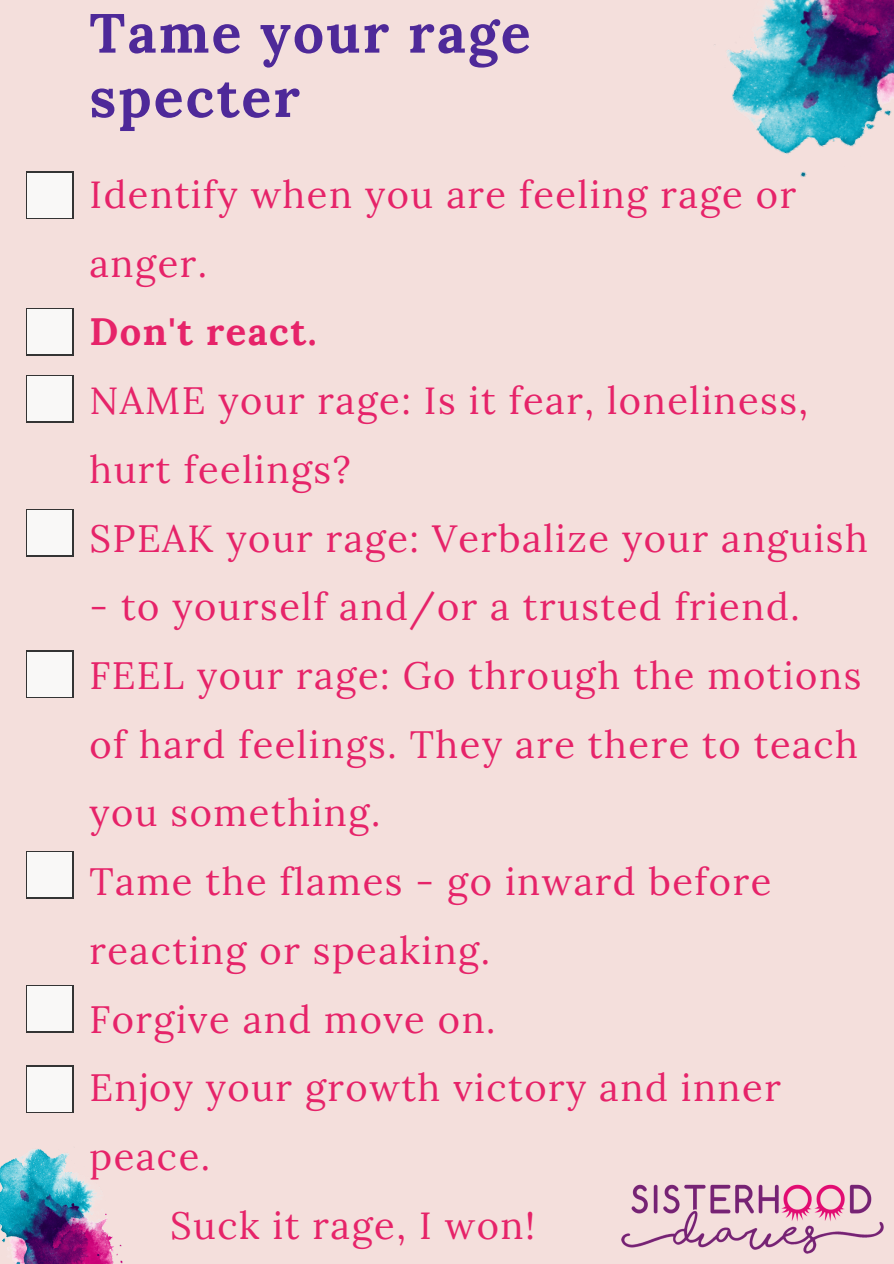
<style>
.page{position:relative;width:894px;height:1264px;background:#fff}
.page>*{position:absolute;margin:0;border:0;box-sizing:border-box;transform-origin:0 0}
.t1{font:700 55.2px/64.3px "Lora";letter-spacing:.04em;color:#4e2999}
.t2{font:37.95px/68.7px "Lora";letter-spacing:.04em;color:#e62369}
.t3{font:700 37.95px "Lora";letter-spacing:.04em;color:#e62369}
</style>
<div class="page">
<div style="left:0;top:0;width:893px;height:1263px;background:#f4dfdc"></div>
<div style="left:26px;top:171px;width:48px;height:48px;background:#343434"></div>
<div style="left:27px;top:173px;width:45px;height:45px;background:#f9f8f7"></div>
<div style="left:26px;top:308px;width:48px;height:48px;background:#343434"></div>
<div style="left:27px;top:309px;width:45px;height:45px;background:#f9f8f7"></div>
<svg style="left:26px;top:650px;width:48px;height:48px"></svg>
<div style="left:27px;top:652px;width:45px;height:44px;background:#f9f8f7"></div>
<img style="left:714px;top:0;width:179px;height:177px">
<img style="left:0;top:1149px;width:122px;height:114px">
<div style="left:26px;top:375px;width:48px;height:48px;background:#343434"></div>
<div style="left:27px;top:376px;width:45px;height:45px;background:#f9f8f7"></div>
<div style="left:26px;top:508px;width:48px;height:48px;background:#343434"></div>
<div style="left:27px;top:510px;width:45px;height:45px;background:#f9f8f7"></div>
<div style="left:26px;top:851px;width:48px;height:47px;background:#343434"></div>
<div style="left:27px;top:852px;width:45px;height:45px;background:#f9f8f7"></div>
<div style="left:26px;top:984px;width:48px;height:48px;background:#343434"></div>
<div style="left:27px;top:986px;width:45px;height:45px;background:#f9f8f7"></div>
<svg style="left:26px;top:1065px;width:48px;height:48px"></svg>
<div style="left:27px;top:1066px;width:45px;height:45px;background:#f9f8f7"></div>
<img style="left:621px;top:1184px;width:263px;height:70px">
<h1 class="t1" style="left:89px;top:0;width:442px">Tame your rage specter</h1>
<p class="t2" style="left:89px;top:160px;width:708px">Identify when you are feeling rage or anger.</p>
<p class="t3" style="left:89px;top:307px;width:228px">Don't react.</p>
<p class="t2" style="left:89px;top:366px;width:779px">NAME your rage: Is it fear, loneliness, hurt feelings?<br>SPEAK your rage: Verbalize your anguish</p>
<p class="t2" style="left:89px;top:572px;width:711px">- to yourself and/or a trusted friend.</p>
<p class="t2" style="left:89px;top:640px;width:773px">FEEL your rage: Go through the motions</p>
<p class="t2" style="left:89px;top:709px;width:769px">of hard feelings. They are there to teach</p>
<p class="t2" style="left:89px;top:778px;width:292px">you something.</p>
<p class="t2" style="left:89px;top:846px;width:683px">Tame the flames - go inward before</p>
<p class="t2" style="left:89px;top:915px;width:402px">reacting or speaking.</p>
<p class="t2" style="left:89px;top:984px;width:407px">Forgive and move on.</p>
<p class="t2" style="left:89px;top:1053px;width:692px">Enjoy your growth victory and inner</p>
<p class="t2" style="left:89px;top:1121px;width:122px">peace.</p>
<p class="t2" style="left:170px;top:1190px;width:366px">Suck it rage, I won!</p>
</div>
